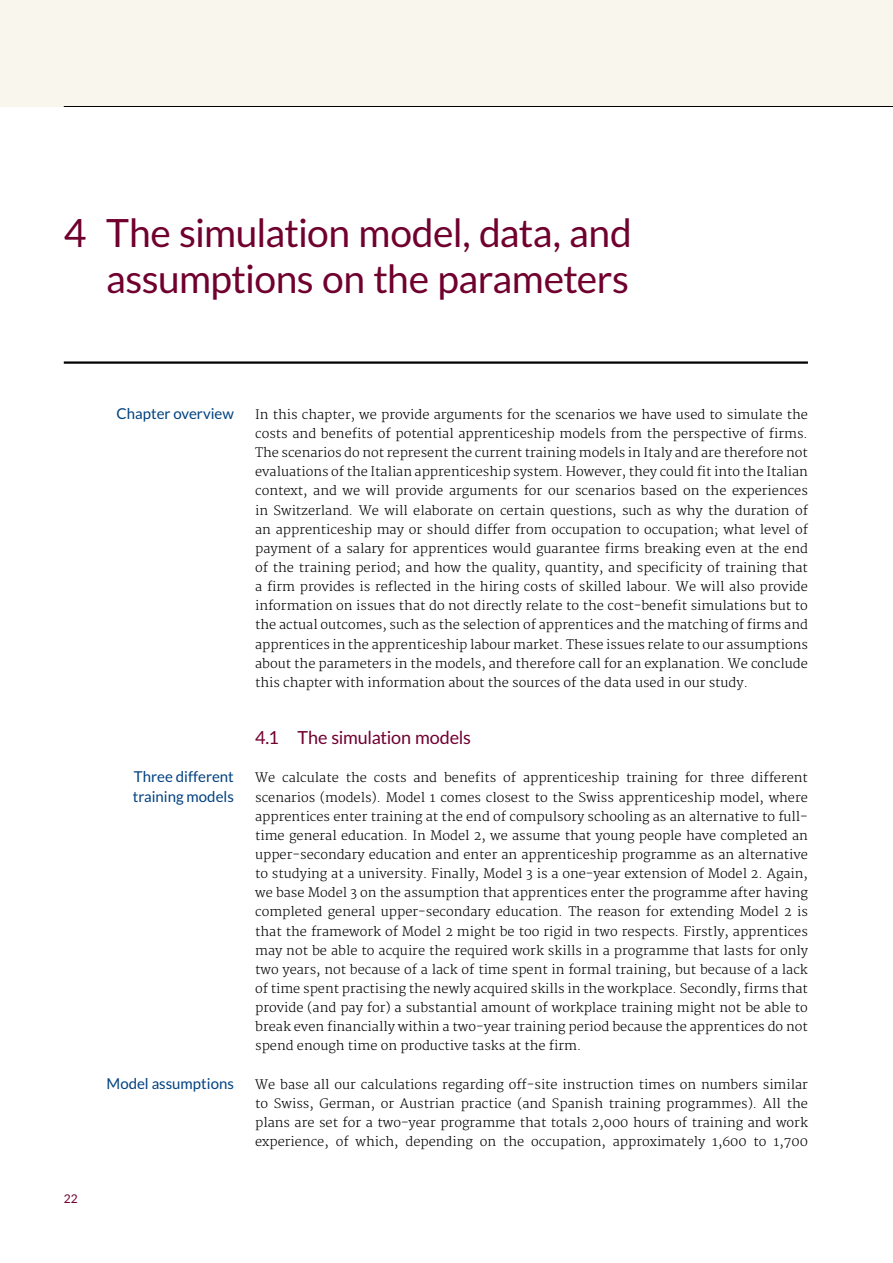
<style>
.page{position:relative;width:893px;height:1263px;background:#fff}
.page>*{position:absolute;margin:0;border:0;box-sizing:border-box;transform-origin:0 0}
.t1{font:39px/46.5px "Lato";letter-spacing:-.015em;color:#70002e;text-align:right}
.t2{font:18px "Lato";letter-spacing:-.015em;color:#70002e}
.t3{font:15px/19.2px "Lato";color:#004180}
.t4{font:300 12.75px/19.2px "Merriweather";color:#000;text-align:justify}
.t5{font:12px "Lato";color:#70002e}
</style>
<div class="page">
<div style="left:0;top:0;width:893px;height:106px;background:#f9f6ee"></div>
<hr style="left:64px;top:106px;width:829px;height:1px;background:#000">
<hr style="left:64px;top:361px;width:744px;height:3px;background:#000">
<h1 class="t1" style="left:64px;top:209px;width:570px">4 The simulation model, data, and assumptions on the parameters</h1>
<p class="t5" style="left:64px;top:1192px;width:15px">22</p>
<p class="t3" style="left:117px;top:404px;width:119px">Chapter overview</p>
<p class="t3" style="left:133px;top:767px;width:103px">Three different training models</p>
<p class="t3" style="left:107px;top:1073px;width:129px">Model assumptions</p>
<p class="t4" style="left:255px;top:405px;width:554px">In this chapter, we provide arguments for the scenarios we have used to simulate the costs and benefits of potential apprenticeship models from the perspective of firms.<br>The scenarios do not represent the current training models in Italy and are therefore not evaluations of the Italian apprenticeship system. However, they could fit into the Italian context, and we will provide arguments for our scenarios based on the experiences in Switzerland. We will elaborate on certain questions, such as why the duration of an apprenticeship may or should differ from occupation to occupation; what level of payment of a salary for apprentices would guarantee firms breaking even at the end of the training period; and how the quality, quantity, and specificity of training that a firm provides is reflected in the hiring costs of skilled labour. We will also provide information on issues that do not directly relate to the cost-benefit simulations but to the actual outcomes, such as the selection of apprentices and the matching of firms and apprentices in the apprenticeship labour market. These issues relate to our assumptions about the parameters in the models, and therefore call for an explanation. We conclude this chapter with information about the sources of the data used in our study.</p>
<h2 class="t2" style="left:255px;top:728px;width:217px">4.1 The simulation models</h2>
<p class="t4" style="left:255px;top:769px;width:554px">We calculate the costs and benefits of apprenticeship training for three different scenarios (models). Model 1 comes closest to the Swiss apprenticeship model, where apprentices enter training at the end of compulsory schooling as an alternative to full&shy;time general education. In Model 2, we assume that young people have completed an upper-secondary education and enter an apprenticeship programme as an alternative to studying at a university. Finally, Model 3 is a one-year extension of Model 2. Again, we base Model 3 on the assumption that apprentices enter the programme after having completed general upper-secondary education. The reason for extending Model 2 is that the framework of Model 2 might be too rigid in two respects. Firstly, apprentices may not be able to acquire the required work skills in a programme that lasts for only two years, not because of a lack of time spent in formal training, but because of a lack of time spent practising the newly acquired skills in the workplace. Secondly, firms that provide (and pay for) a substantial amount of workplace training might not be able to break even financially within a two-year training period because the apprentices do not spend enough time on productive tasks at the firm.</p>
<p class="t4" style="left:255px;top:1075px;width:554px">We base all our calculations regarding off-site instruction times on numbers similar to Swiss, German, or Austrian practice (and Spanish training programmes). All the plans are set for a two-year programme that totals 2,000 hours of training and work experience, of which, depending on the occupation, approximately 1,600 to 1,700</p>
</div>
